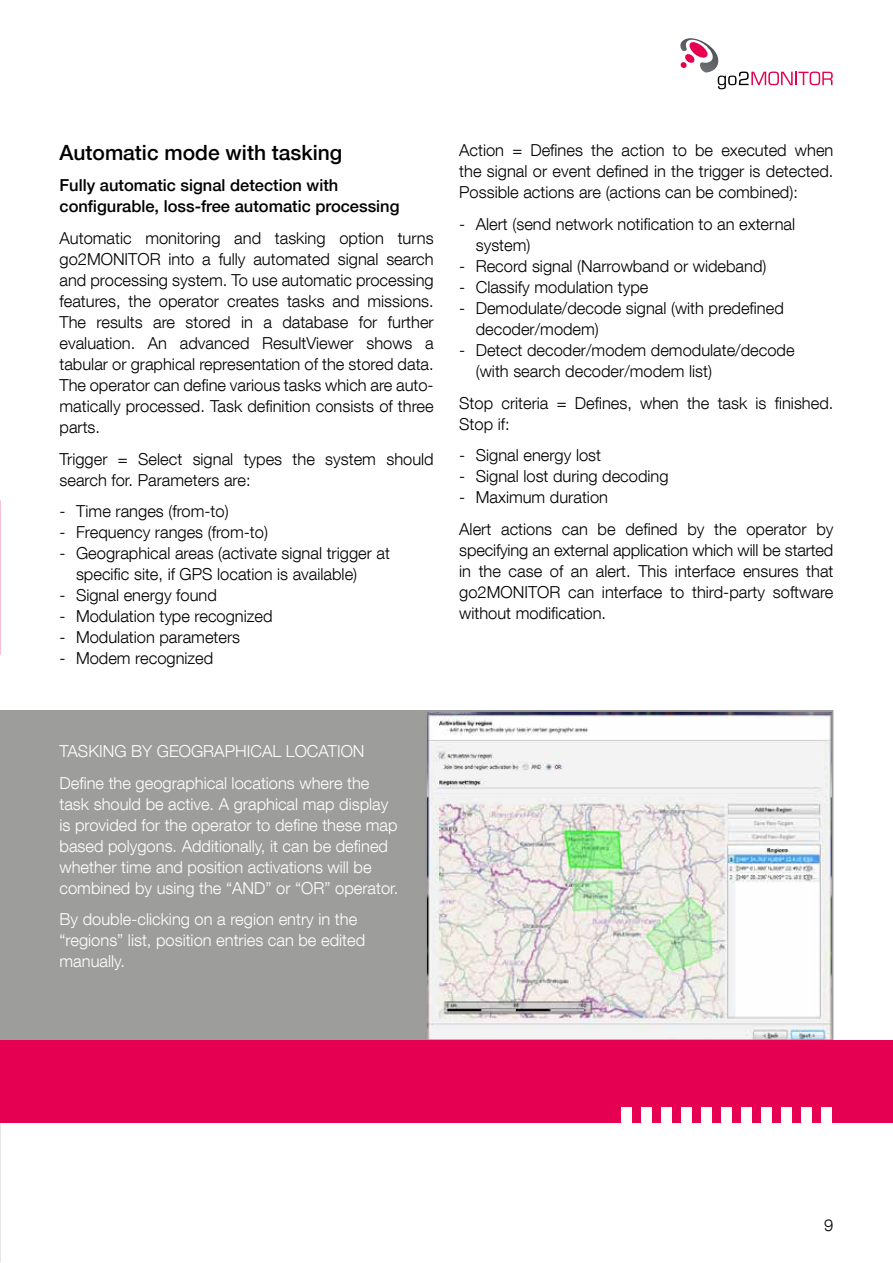
<style>
.page{position:relative;width:893px;height:1263px;background:#fff}
.page>*{position:absolute;margin:0;border:0;box-sizing:border-box;transform-origin:0 0}
.t1{font:500 21px "Helvetica Neue LT";color:#000}
.t2{font:300 16.5px/21px "Helvetica Neue LT Com";color:#000}
.t3{font:300 16.5px/21px "Helvetica Neue LT Com";color:#fff}
.t4{font:500 16.5px/21px "Helvetica Neue LT";color:#000}
</style>
<div class="page">
<div style="left:0;top:710px;width:425px;height:332px;background:#9d9d9c"></div>
<svg style="left:428px;top:713px;width:402px;height:325px"></svg>
<div style="left:425px;top:710px;width:408px;height:331px;border:2px solid #9d9d9c"></div>
<div style="left:0;top:1040px;width:893px;height:82px;background:#e50051"></div>
<div style="left:621px;top:1107px;width:10px;height:15px;background:#fff"></div>
<div style="left:821px;top:1107px;width:11px;height:15px;background:#fff"></div>
<div style="left:801px;top:1107px;width:11px;height:15px;background:#fff"></div>
<div style="left:781px;top:1107px;width:11px;height:15px;background:#fff"></div>
<div style="left:761px;top:1107px;width:11px;height:15px;background:#fff"></div>
<div style="left:741px;top:1107px;width:11px;height:15px;background:#fff"></div>
<div style="left:721px;top:1107px;width:11px;height:15px;background:#fff"></div>
<div style="left:701px;top:1107px;width:11px;height:15px;background:#fff"></div>
<div style="left:681px;top:1107px;width:10px;height:15px;background:#fff"></div>
<div style="left:661px;top:1107px;width:10px;height:15px;background:#fff"></div>
<div style="left:641px;top:1107px;width:10px;height:15px;background:#fff"></div>
<img style="left:682px;top:38px;width:37px;height:34px">
<svg style="left:680px;top:41px;width:29px;height:27px"></svg>
<svg style="left:718px;top:72px;width:115px;height:17px"></svg>
<p class="t1" style="left:60px;top:140px;width:284px">Automatic mode with tasking</p>
<p class="t4" style="left:60px;top:175px;width:341px">Fully automatic signal detection with configurable, loss-free automatic processing</p>
<p class="t2" style="left:60px;top:227px;width:376px;text-align:justify">Automatic monitoring and tasking option turns go2MONITOR into a fully automated signal search and processing system. To use automatic processing features, the operator creates tasks and missions.<br>The results are stored in a database for further evaluation. An advanced ResultViewer shows a tabular or graphical representation of the stored data.<br>The operator can define various tasks which are auto&shy;matically processed. Task definition consists of three parts.</p>
<p class="t2" style="left:60px;top:448px;width:376px">Trigger = Select signal types the system should search for. Parameters are:</p>
<p class="t2" style="left:60px;top:500px;width:171px">- Time ranges (from-to)</p>
<p class="t2" style="left:60px;top:521px;width:210px">- Frequency ranges (from-to)</p>
<p class="t2" style="left:76px;top:542px;width:315px;text-indent:-16px">- Geographical areas (activate signal trigger at specific site, if GPS location is available)</p>
<p class="t2" style="left:60px;top:584px;width:159px">- Signal energy found</p>
<p class="t2" style="left:60px;top:605px;width:215px">- Modulation type recognized</p>
<p class="t2" style="left:60px;top:626px;width:182px">- Modulation parameters</p>
<p class="t2" style="left:60px;top:647px;width:155px">- Modem recognized</p>
<p class="t2" style="left:459px;top:140px;width:376px;text-align:justify">Action = Defines the action to be executed when the signal or event defined in the trigger is detected.<br>Possible actions are (actions can be combined):</p>
<p class="t2" style="left:476px;top:213px;width:321px;text-indent:-16px">- Alert (send network notification to an external system)</p>
<p class="t2" style="left:459px;top:255px;width:309px">- Record signal (Narrowband or wideband)</p>
<p class="t2" style="left:459px;top:276px;width:191px">- Classify modulation type</p>
<p class="t2" style="left:476px;top:297px;width:310px;text-indent:-16px">- Demodulate/decode signal (with predefined decoder/modem)</p>
<p class="t2" style="left:476px;top:339px;width:320px;text-indent:-16px">- Detect decoder/modem demodulate/decode (with search decoder/modem list)</p>
<p class="t2" style="left:459px;top:392px;width:376px">Stop criteria = Defines, when the task is finished.<br>Stop if:</p>
<p class="t2" style="left:459px;top:445px;width:143px">- Signal energy lost</p>
<p class="t2" style="left:459px;top:466px;width:211px">- Signal lost during decoding</p>
<p class="t2" style="left:459px;top:481px;width:376px;line-height:31.7px">- Maximum duration<br>Alert actions can be defined by the operator by</p>
<p class="t2" style="left:459px;top:539px;width:376px;text-align:justify">specifying an external application which will be started in the case of an alert. This interface ensures that go2MONITOR can interface to third-party software without modification.</p>
<p class="t3" style="left:60px;top:735px;width:311px;line-height:31.7px">TASKING BY GEOGRAPHICAL LOCATION<br>Define the geographical locations where the</p>
<p class="t3" style="left:60px;top:793px;width:340px">task should be active. A graphical map display is provided for the operator to define these map based polygons. Additionally, it can be defined whether time and position activations will be combined by using the “AND” or “OR” operator.</p>
<p class="t3" style="left:60px;top:908px;width:307px">By double-clicking on a region entry in the “regions” list, position entries can be edited manually.</p>
<p class="t2" style="left:824px;top:1214px;width:11px">9</p>
</div>
